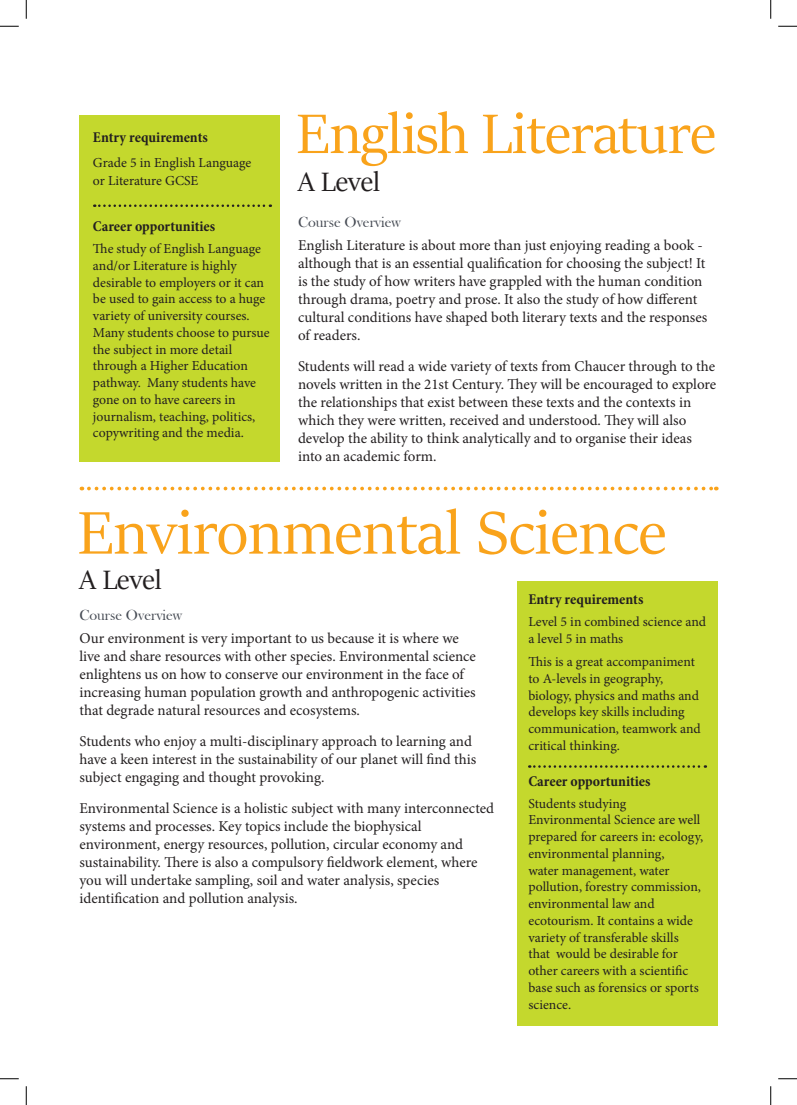
<style>
.page{position:relative;width:797px;height:1105px;background:#fff}
.page>*{position:absolute;margin:0;border:0;box-sizing:border-box;transform-origin:0 0}
.t1{font:67.5px "Sitka Banner";color:#f9a31b}
.t2{font:62.5px "Sitka Banner";color:#f9a31b}
.t3{font:30px "Sitka Banner";color:#231f20}
.t4{font:15px/18px "Minion Pro";color:#231f20}
.t5{font:700 condensed 15px "Minion Pro";letter-spacing:-.005em;color:#231f20}
.t6{font:15px "Bask Old Face";color:#464b54}
.t7{font:13.75px/16.8px "Minion Pro";color:#231f20}
</style>
<div class="page">
<div style="left:516px;top:581px;width:201px;height:444px;background:#c4d82d"></div>
<div style="left:79px;top:115px;width:201px;height:346px;background:#c4d82d"></div>
<svg style="left:89px;top:487px;width:627px;height:3px"></svg>
<svg style="left:94px;top:204px;width:177px;height:3px"></svg>
<svg style="left:529px;top:765px;width:177px;height:3px"></svg>
<svg style="left:0;top:25px;width:19px;height:2px"></svg>
<svg style="left:778px;top:25px;width:19px;height:2px"></svg>
<svg style="left:0;top:1078px;width:19px;height:1px"></svg>
<svg style="left:778px;top:1078px;width:19px;height:1px"></svg>
<svg style="left:25px;top:0;width:2px;height:19px"></svg>
<svg style="left:25px;top:1086px;width:2px;height:19px"></svg>
<svg style="left:770px;top:0;width:1px;height:19px"></svg>
<svg style="left:770px;top:1086px;width:1px;height:19px"></svg>
<p class="t5" style="left:93px;top:127px;width:116px">Entry requirements</p>
<p class="t7" style="left:93px;top:154px;width:160px;line-height:18px">Grade 5 in English Language or Literature GCSE</p>
<p class="t5" style="left:93px;top:216px;width:124px">Career opportunities</p>
<p class="t7" style="left:93px;top:240px;width:178px">The study of English Language and/or Literature is highly desirable to employers or it can be used to gain access to a huge variety of university courses.<br>Many students choose to pursue the subject in more detail through a Higher Education pathway. Many students have gone on to have careers in journalism, teaching, politics, copywriting and the media.</p>
<p class="t2" style="left:296px;top:91px;width:421px">English Literature</p>
<p class="t3" style="left:298px;top:161px;width:84px">A Level</p>
<p class="t6" style="left:298px;top:214px;width:104px">Course Overview</p>
<p class="t4" style="left:298px;top:236px;width:411px">English Literature is about more than just enjoying reading a book - although that is an essential qualification for choosing the subject! It is the study of how writers have grappled with the human condition through drama, poetry and prose. It also the study of how different cultural conditions have shaped both literary texts and the responses of readers.</p>
<p class="t4" style="left:298px;top:357px;width:420px">Students will read a wide variety of texts from Chaucer through to the novels written in the 21st Century. They will be encouraged to explore the relationships that exist between these texts and the contexts in which they were written, received and understood. They will also develop the ability to think analytically and to organise their ideas into an academic form.</p>
<p class="t1" style="left:78px;top:486px;width:590px">Environmental Science</p>
<p class="t3" style="left:80px;top:559px;width:84px">A Level</p>
<p class="t6" style="left:79px;top:606px;width:104px">Course Overview</p>
<p class="t4" style="left:79px;top:629px;width:398px">Our environment is very important to us because it is where we live and share resources with other species. Environmental science enlightens us on how to conserve our environment in the face of increasing human population growth and anthropogenic activities that degrade natural resources and ecosystems.</p>
<p class="t4" style="left:79px;top:732px;width:398px">Students who enjoy a multi-disciplinary approach to learning and have a keen interest in the sustainability of our planet will find this subject engaging and thought provoking.</p>
<p class="t4" style="left:79px;top:799px;width:416px">Environmental Science is a holistic subject with many interconnected systems and processes. Key topics include the biophysical environment, energy resources, pollution, circular economy and sustainability. There is also a compulsory fieldwork element, where you will undertake sampling, soil and water analysis, species identification and pollution analysis.</p>
<p class="t5" style="left:528px;top:589px;width:116px">Entry requirements</p>
<p class="t7" style="left:528px;top:613px;width:179px">Level 5 in combined science and a level 5 in maths</p>
<p class="t7" style="left:528px;top:653px;width:174px">This is a great accompaniment to A-levels in geography, biology, physics and maths and develops key skills including communication, teamwork and critical thinking.</p>
<p class="t5" style="left:528px;top:771px;width:124px">Career opportunities</p>
<p class="t7" style="left:528px;top:795px;width:176px">Students studying<br>Environmental Science are well prepared for careers in: ecology, environmental planning,<br>water management, water pollution, forestry commission, environmental law and ecotourism. It contains a wide variety of transferable skills that would be desirable for other careers with a scientific base such as forensics or sports science.</p>
</div>
